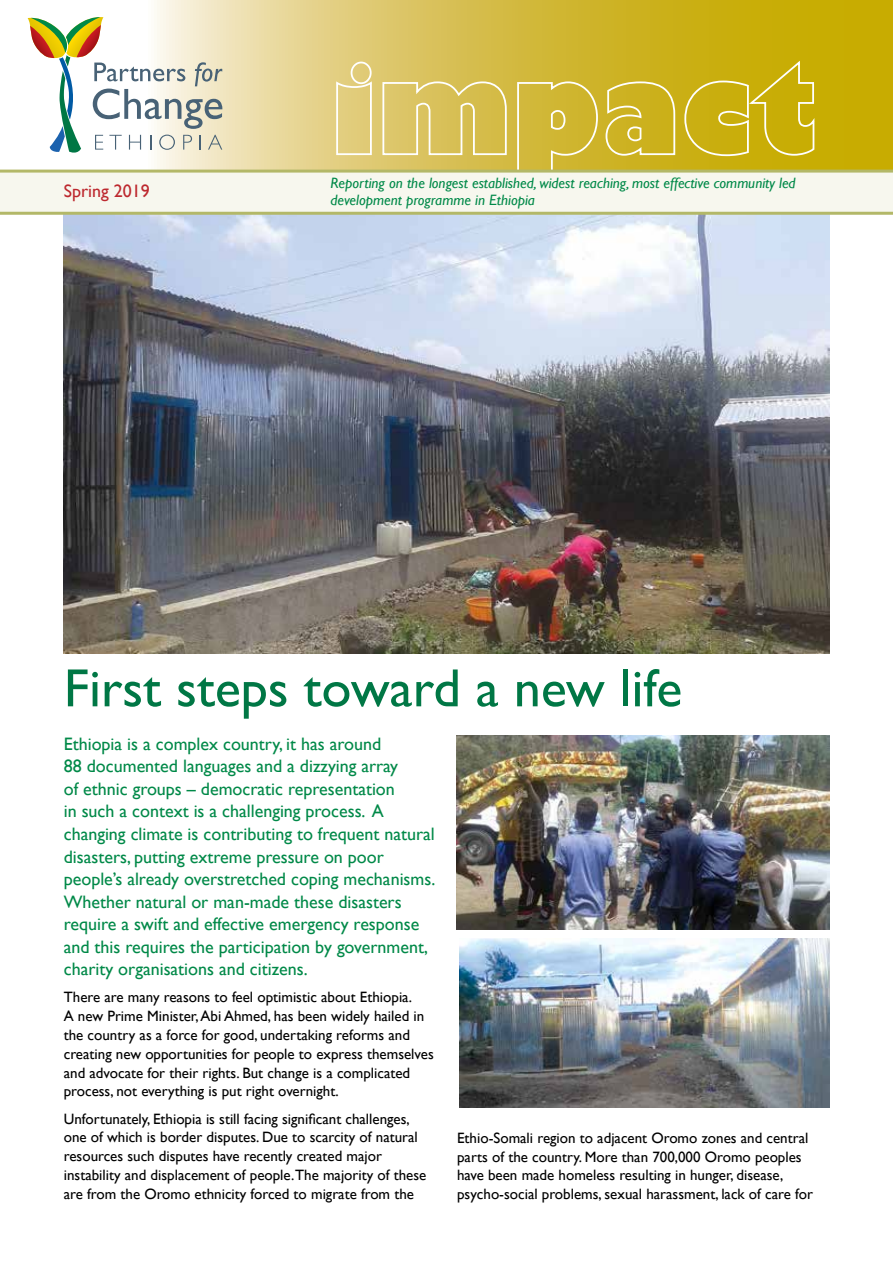
<style>
.page{position:relative;width:893px;height:1263px;background:#fff}
.page>*{position:absolute;margin:0;border:0;box-sizing:border-box;transform-origin:0 0}
.t1{font:54px "Gill Sans";color:#007745}
.t2{font:18px/22.5px "Gill Sans";color:#008948}
.t3{font:18px "Gill Sans";color:#bd282e}
.t4{font:15px/18.8px "Gill Sans";color:#000}
.t5{font:italic 15px/16.5px "Gill Sans";color:#008948}
</style>
<div class="page">
<img style="left:64px;top:215px;width:765px;height:438px">
<svg style="left:154px;top:0;width:739px;height:17px;background:#d7c04e"></svg>
<svg style="left:0;top:17px;width:893px;height:198px;background:#ded186"></svg>
<img style="left:456px;top:736px;width:373px;height:193px">
<img style="left:459px;top:938px;width:370px;height:170px">
<p class="t3" style="left:64px;top:181px;width:88px">Spring 2019</p>
<p class="t5" style="left:331px;top:175px;width:466px">Reporting on the longest established, widest reaching, most effective community led development programme in Ethiopia</p>
<h1 class="t1" style="left:64px;top:657px;width:620px">First steps toward a new life</h1>
<p class="t2" style="left:64px;top:733px;width:373px">Ethiopia is a complex country, it has around<br>88 documented languages and a dizzying array<br>of ethnic groups – democratic representation<br>in such a context is a challenging process. A changing climate is contributing to frequent natural disasters, putting extreme pressure on poor people’s already overstretched coping mechanisms.<br>Whether natural or man-made these disasters require a swift and effective emergency response and this requires the participation by government, charity organisations and citizens.</p>
<p class="t4" style="left:64px;top:988px;width:372px">There are many reasons to feel optimistic about Ethiopia.<br>A new Prime Minister, Abi Ahmed, has been widely hailed in the country as a force for good, undertaking reforms and creating new opportunities for people to express themselves and advocate for their rights. But change is a complicated process, not everything is put right overnight.</p>
<p class="t4" style="left:64px;top:1109px;width:364px">Unfortunately, Ethiopia is still facing significant challenges, one of which is border disputes. Due to scarcity of natural resources such disputes have recently created major instability and displacement of people.The majority of these are from the Oromo ethnicity forced to migrate from the</p>
<p class="t4" style="left:457px;top:1129px;width:357px">Ethio-Somali region to adjacent Oromo zones and central parts of the country. More than 700,000 Oromo peoples have been made homeless resulting in hunger, disease, psycho-social problems, sexual harassment, lack of care for</p>
</div>
